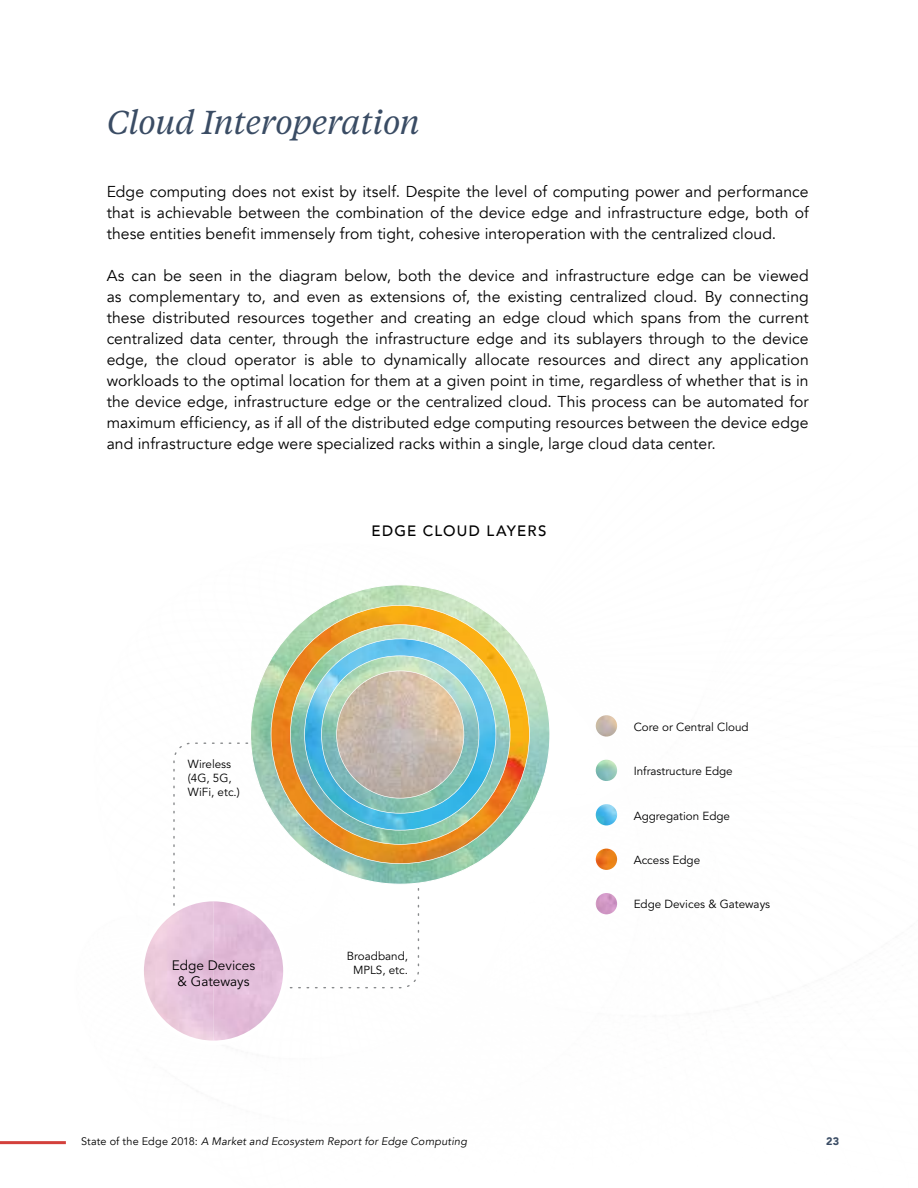
<style>
.page{position:relative;width:918px;height:1188px;background:#fff}
.page>*{position:absolute;margin:0;border:0;box-sizing:border-box;transform-origin:0 0}
.t1{font:italic 33px "Tiempos Text Test";letter-spacing:-.015em;color:#3a4c64}
.t2{font:15.75px/21px "Avenir";letter-spacing:.005em;color:#000;text-align:justify}
.t3{font:500 15px "Avenir";letter-spacing:.085em;color:#000}
.t4{font:13.65px/16.4px "Avenir";color:#000;text-align:center}
.t5{font:11.7px/14px "Avenir";color:#000}
.t6{font:italic 10.8px "Avenir";letter-spacing:.02em;color:#000}
.t7{font:900 10.8px "Avenir";color:#3a4c64}
.s1{font-style:normal}
</style>
<div class="page">
<svg style="left:173px;top:743px;width:246px;height:245px"></svg>
<svg style="left:250px;top:585px;width:300px;height:300px"></svg>
<img style="left:596px;top:715px;width:21px;height:22px;border-radius:11px">
<img style="left:596px;top:760px;width:21px;height:21px;border-radius:11px">
<img style="left:596px;top:804px;width:21px;height:21px;border-radius:11px">
<img style="left:596px;top:849px;width:21px;height:21px;border-radius:11px">
<img style="left:596px;top:893px;width:21px;height:21px;border-radius:11px">
<div style="left:139px;top:897px;width:149px;height:148px;background:#fff;border-radius:50%"></div>
<img style="left:144px;top:901px;width:139px;height:140px">
<svg style="left:271px;top:605px;width:259px;height:259px"></svg>
<svg style="left:304px;top:639px;width:192px;height:192px"></svg>
<h1 class="t1" style="left:107px;top:100px;width:315px">Cloud Interoperation</h1>
<p class="t2" style="left:107px;top:182px;width:703px">Edge computing does not exist by itself. Despite the level of computing power and performance that is achievable between the combination of the device edge and infrastructure edge, both of these entities benefit immensely from tight, cohesive interoperation with the centralized cloud.</p>
<p class="t2" style="left:107px;top:266px;width:704px">As can be seen in the diagram below, both the device and infrastructure edge can be viewed as complementary to, and even as extensions of, the existing centralized cloud. By connecting these distributed resources together and creating an edge cloud which spans from the current centralized data center, through the infrastructure edge and its sublayers through to the device edge, the cloud operator is able to dynamically allocate resources and direct any application workloads to the optimal location for them at a given point in time, regardless of whether that is in the device edge, infrastructure edge or the centralized cloud. This process can be automated for maximum efficiency, as if all of the distributed edge computing resources between the device edge and infrastructure edge were specialized racks within a single, large cloud data center.</p>
<p class="t5" style="left:188px;top:758px;width:54px">Wireless (4G, 5G,<br>WiFi, etc.)</p>
<p class="t4" style="left:172px;top:957px;width:85px">Edge Devices &amp; Gateways</p>
<p class="t3" style="left:372px;top:517px;width:176px">EDGE CLOUD LAYERS</p>
<p class="t5" style="left:347px;top:950px;width:63px;text-align:center">Broadband,<br>MPLS, etc.</p>
<p class="t5" style="left:634px;top:720px;width:116px">Core or Central Cloud</p>
<p class="t5" style="left:634px;top:764px;width:101px">Infrastructure Edge</p>
<p class="t5" style="left:634px;top:809px;width:98px">Aggregation Edge</p>
<p class="t5" style="left:634px;top:853px;width:68px">Access Edge</p>
<p class="t5" style="left:634px;top:898px;width:138px">Edge Devices &amp; Gateways</p>
<p class="t6" style="left:81px;top:1135px;width:388px"><span class="s1">State of the Edge 2018:</span> A Market and Ecosystem Report for Edge Computing</p>
<p class="t7" style="left:826px;top:1132px;width:14px">23</p>
</div>
